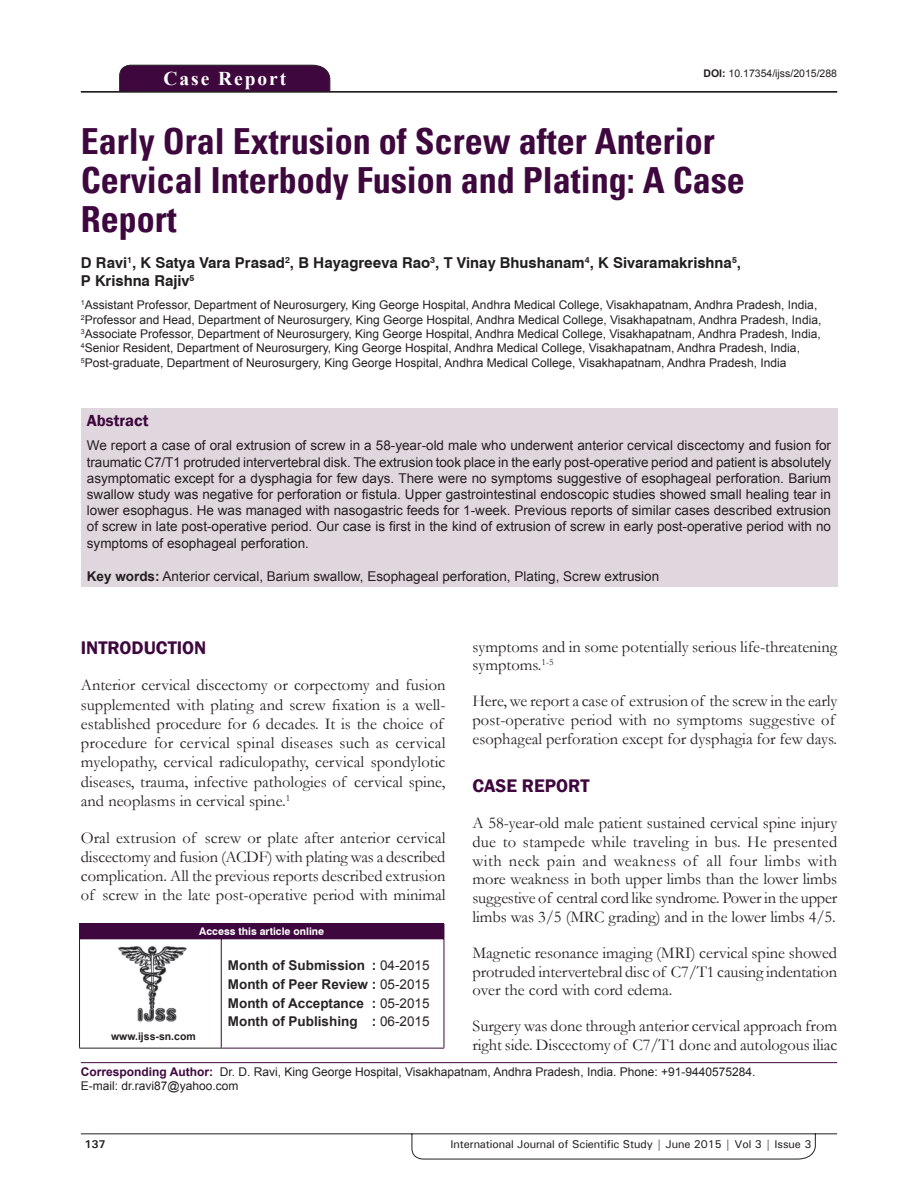
<style>
.page{position:relative;width:918px;height:1188px;background:#fff}
.page>*{position:absolute;margin:0;border:0;box-sizing:border-box;transform-origin:0 0}
.t1{font:700 condensed 36px/39px "Univers";color:#3e083e}
.t2{font:700 19.5px "Times New Roman";letter-spacing:.1em;color:#fff}
.t3{font:600 18.75px "Franklin Gothic";color:#3e083e}
.t4{font:16.5px/18.8px "Garamond";color:#231f20}
.t5{font:600 16.5px "Franklin Gothic";color:#3e083e}
.t6{font:700 15px/18px "Swiss 721 BT";color:#231f20}
.t7{font:13.5px/16.2px "Arial";color:#231f20;text-align:justify}
.t8{font:700 13.5px/18.8px "Arial";color:#282526;text-align:justify}
.t9{font:12px/14.4px "Arial";color:#231f20}
.t10{font:500 11.25px "Univers";letter-spacing:-.01em;color:#231f20}
.t11{font:700 11.25px "Univers";color:#231f20}
.t12{font:10.5px "Arial";color:#231f20}
.t13{font:700 10.5px "Swiss 721 BT";color:#fff}
.t14{font:700 10.5px "Arial";color:#231f20}
.s1{font-weight:700}
.s2{font-weight:400}
.s3{font-weight:700;color:#3e083e}
</style>
<div class="page">
<svg style="left:80px;top:1133px;width:758px;height:26px"></svg>
<div style="left:119px;top:65px;width:211px;height:26px;background:#3e083e"></div>
<hr style="left:81px;top:91px;width:756px;height:1px;background:#231f20">
<div style="left:81px;top:408px;width:756px;height:179px;background:#e0d7de"></div>
<img style="left:118px;top:946px;width:69px;height:76px">
<div style="left:80px;top:924px;width:364px;height:15px;background:#3e083e"></div>
<svg style="left:79px;top:924px;width:1px;height:15px"></svg>
<svg style="left:444px;top:924px;width:1px;height:15px"></svg>
<hr style="left:79px;top:939px;width:142px;height:1px;background:#3e083e">
<hr style="left:79px;top:939px;width:1px;height:109px;background:#3e083e">
<hr style="left:79px;top:1048px;width:142px;height:1px;background:#231f20">
<hr style="left:221px;top:939px;width:223px;height:1px;background:#3e083e">
<hr style="left:221px;top:939px;width:1px;height:109px;background:#3e083e">
<hr style="left:444px;top:939px;width:1px;height:109px;background:#3e083e">
<hr style="left:221px;top:1048px;width:223px;height:1px;background:#3e083e">
<hr style="left:81px;top:1062px;width:756px;height:1px;background:#3e083e">
<p class="t2" style="left:163px;top:67px;width:124px">Case Report</p>
<p class="t12" style="left:703px;top:67px;width:135px"><span class="s1">DOI:</span> 10.17354/ijss/2015/288</p>
<h1 class="t1" style="left:81px;top:122px;width:665px">Early Oral Extrusion of Screw after Anterior<br>Cervical Interbody Fusion and Plating: A Case<br>Report</h1>
<p class="t6" style="left:81px;top:254px;width:662px">D Ravi<sup>1</sup>, K Satya Vara Prasad<sup>2</sup>, B Hayagreeva Rao<sup>3</sup>, T Vinay Bhushanam<sup>4</sup>, K Sivaramakrishna<sup>5</sup>,<br>P Krishna Rajiv<sup>5</sup></p>
<p class="t9" style="left:81px;top:298px;width:742px"><sup>1</sup>Assistant Professor, Department of Neurosurgery, King George Hospital, Andhra Medical College, Visakhapatnam, Andhra Pradesh, India, <sup>2</sup>Professor and Head, Department of Neurosurgery, King George Hospital, Andhra Medical College, Visakhapatnam, Andhra Pradesh, India, <sup>3</sup>Associate Professor, Department of Neurosurgery, King George Hospital, Andhra Medical College, Visakhapatnam, Andhra Pradesh, India, <sup>4</sup>Senior Resident, Department of Neurosurgery, King George Hospital, Andhra Medical College, Visakhapatnam, Andhra Pradesh, India, <sup>5</sup>Post-graduate, Department of Neurosurgery, King George Hospital, Andhra Medical College, Visakhapatnam, Andhra Pradesh, India</p>
<p class="t5" style="left:87px;top:411px;width:63px">Abstract</p>
<p class="t7" style="left:87px;top:438px;width:746px">We report a case of oral extrusion of screw in a 58-year-old male who underwent anterior cervical discectomy and fusion for traumatic C7/T1 protruded intervertebral disk. The extrusion took place in the early post-operative period and patient is absolutely asymptomatic except for a dysphagia for few days. There were no symptoms suggestive of esophageal perforation. Barium swallow study was negative for perforation or fistula. Upper gastrointestinal endoscopic studies showed small healing tear in lower esophagus. He was managed with nasogastric feeds for 1-week. Previous reports of similar cases described extrusion of screw in late post-operative period. Our case is first in the kind of extrusion of screw in early post-operative period with no symptoms of esophageal perforation.</p>
<p class="t7" style="left:87px;top:568px;width:574px"><span class="s1">Key words:</span> Anterior cervical, Barium swallow, Esophageal perforation, Plating, Screw extrusion</p>
<p class="t3" style="left:81px;top:637px;width:127px">INTRODUCTION</p>
<p class="t4" style="left:81px;top:676px;width:366px;line-height:19.2px">Anterior cervical discectomy or corpectomy and fusion supplemented with plating and screw fixation is a well&shy;established procedure for 6 decades. It is the choice of procedure for cervical spinal diseases such as cervical myelopathy, cervical radiculopathy, cervical spondylotic diseases, trauma, infective pathologies of cervical spine, and neoplasms in cervical spine.<sup>1</sup></p>
<p class="t4" style="left:81px;top:828px;width:366px;line-height:19.2px;text-align:justify">Oral extrusion of screw or plate after anterior cervical discectomy and fusion (ACDF) with plating was a described complication. All the previous reports described extrusion of screw in the late post-operative period with minimal</p>
<p class="t13" style="left:199px;top:925px;width:126px">Access this article online</p>
<p class="t14" style="left:111px;top:1031px;width:86px">www.ijss-sn.com</p>
<p class="t8" style="left:228px;top:956px;width:203px">Month of Submission : <span class="s2">04-2015<br></span>Month of Peer Review : <span class="s2">05-2015<br></span>Month of Acceptance : <span class="s2">05-2015<br></span>Month of Publishing : <span class="s2">06-2015</span></p>
<p class="t4" style="left:473px;top:637px;width:366px">symptoms and in some potentially serious life-threatening symptoms.<sup>1-5</sup></p>
<p class="t4" style="left:473px;top:692px;width:366px">Here, we report a case of extrusion of the screw in the early post-operative period with no symptoms suggestive of esophageal perforation except for dysphagia for few days.</p>
<p class="t3" style="left:473px;top:775px;width:119px">CASE REPORT</p>
<p class="t4" style="left:473px;top:814px;width:366px;text-align:justify">A 58-year-old male patient sustained cervical spine injury due to stampede while traveling in bus. He presented with neck pain and weakness of all four limbs with more weakness in both upper limbs than the lower limbs suggestive of central cord like syndrome. Power in the upper limbs was 3/5 (MRC grading) and in the lower limbs 4/5.</p>
<p class="t4" style="left:473px;top:943px;width:366px;text-align:justify">Magnetic resonance imaging (MRI) cervical spine showed protruded intervertebral disc of C7/T1 causing indentation over the cord with cord edema.</p>
<p class="t4" style="left:473px;top:1017px;width:366px">Surgery was done through anterior cervical approach from right side. Discectomy of C7/T1 done and autologous iliac</p>
<p class="t9" style="left:81px;top:1064px;width:676px"><span class="s3">Corresponding Author:</span> Dr. D. Ravi, King George Hospital, Visakhapatnam, Andhra Pradesh, India. Phone: +91-9440575284.<br>E-mail: dr.ravi87@yahoo.com</p>
<p class="t11" style="left:84px;top:1137px;width:23px">137</p>
<p class="t10" style="left:451px;top:1137px;width:362px">International Journal of Scientific Study | June 2015 | Vol 3 | Issue 3</p>
</div>
